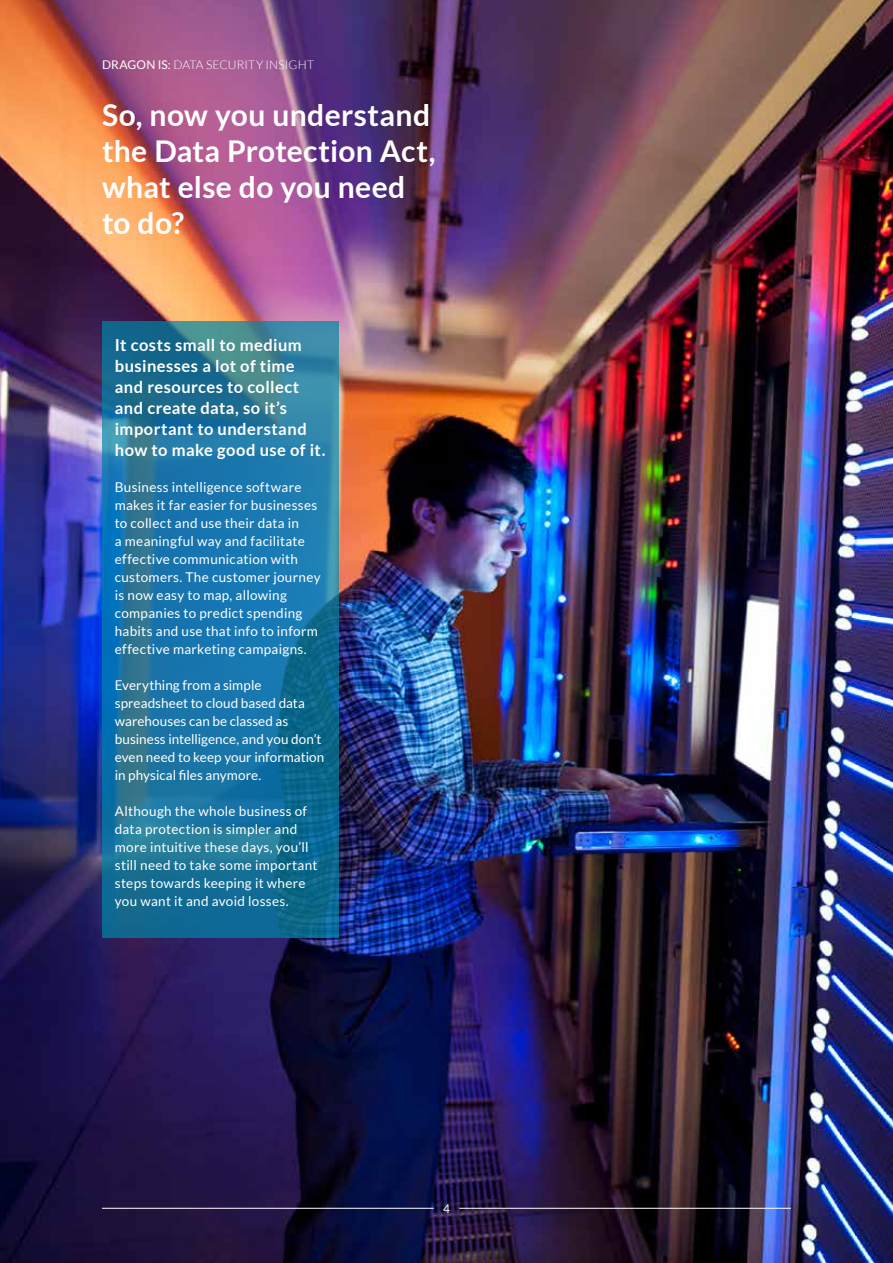
<style>
.page{position:relative;width:893px;height:1263px;background:#fff}
.page>*{position:absolute;margin:0;border:0;box-sizing:border-box;transform-origin:0 0}
.t1{font:700 30px/36px "Lato";letter-spacing:.01em;color:#fff}
.t2{font:700 16.5px/21px "Lato";letter-spacing:.025em;color:#fff}
.t3{font:13.5px/18px "Lato";letter-spacing:.02em;color:#fff}
.t4{font:13.5px/18px "Lato";color:#fff}
.t5{font:300 12px "Lato";letter-spacing:.01em;color:#fff}
.t6{font:12px "Lato";color:#fff}
.s1{font-weight:400}
</style>
<div class="page">
<img style="left:0;top:0;width:893px;height:1263px">
<svg style="left:102px;top:321px;width:237px;height:616px;background:#1c749f"></svg>
<hr style="left:459px;top:1208px;width:332px;height:1px;background:#fff">
<hr style="left:102px;top:1208px;width:332px;height:1px;background:#fff">
<p class="t5" style="left:102px;top:58px;width:214px"><span class="s1">DRAGON IS:</span> DATA SECURITY INSIGHT</p>
<h1 class="t1" style="left:102px;top:97px;width:335px">So, now you understand the Data Protection Act, what else do you need to do?</h1>
<p class="t2" style="left:115px;top:334px;width:212px">It costs small to medium businesses a lot of time and resources to collect and create data, so it’s important to understand how to make good use of it.</p>
<p class="t3" style="left:115px;top:478px;width:207px">Business intelligence software makes it far easier for businesses to collect and use their data in<br>a meaningful way and facilitate effective communication with customers. The customer journey is now easy to map, allowing companies to predict spending habits and use that info to inform effective marketing campaigns.</p>
<p class="t4" style="left:115px;top:676px;width:211px">Everything from a simple spreadsheet to cloud based data warehouses can be classed as business intelligence, and you don’t even need to keep your information in physical files anymore.</p>
<p class="t3" style="left:115px;top:802px;width:204px">Although the whole business of data protection is simpler and more intuitive these days, you’ll still need to take some important steps towards keeping it where you want it and avoid losses.</p>
<p class="t6" style="left:443px;top:1202px;width:8px">4</p>
</div>
